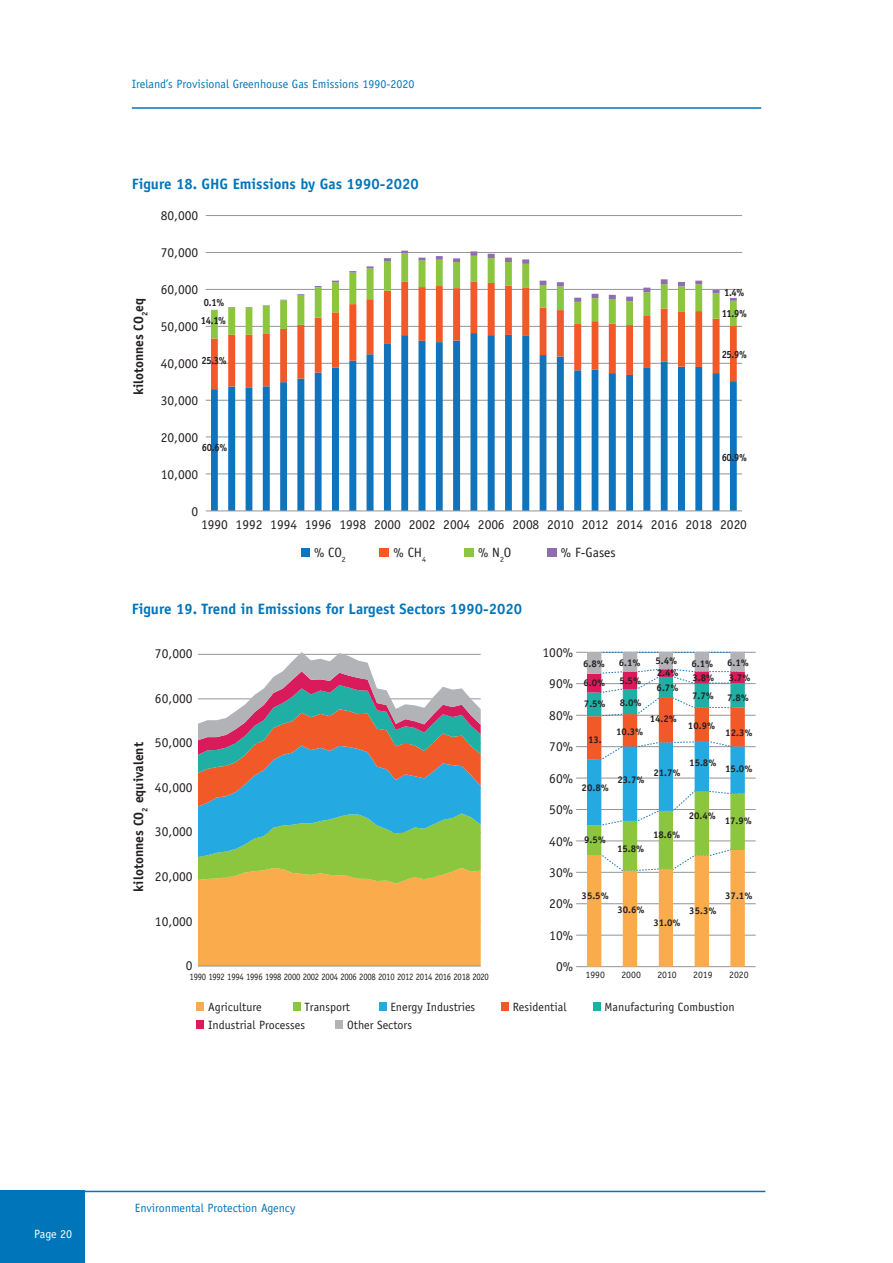
<style>
.page{position:relative;width:893px;height:1263px;background:#fff}
.page>*{position:absolute;margin:0;border:0;box-sizing:border-box;transform-origin:0 0}
.t1{font:700 15px "Officina Sans Std";color:#0075ba}
.t2{font:13.5px "Officina Sans Std";color:#231f20}
.t3{font:700 13.5px "Officina Sans Std";color:#231f20}
.t4{font:12px "Officina Sans Std";color:#231f20}
.t5{font:12px "Officina Sans Std";color:#0075ba}
.t6{font:12px "Officina Sans Std";letter-spacing:-.01em;color:#fff}
.t7{font:700 10.5px "Officina Sans Std";letter-spacing:-.03em;color:#231f20;scale:.9 1}
.t8{font:700 9.75px "Officina Sans Std";color:#231f20}
.t9{font:9.75px "Officina Sans Std";letter-spacing:-.03em;color:#231f20;scale:.89 1}
.t10{font:9.75px "Officina Sans Std";letter-spacing:-.03em;color:#231f20}
</style>
<div class="page">
<hr style="left:132px;top:107px;width:629px;height:2px;background:#0075ba">
<hr style="left:0;top:1191px;width:765px;height:1px;background:#0075ba">
<div style="left:0;top:1191px;width:85px;height:72px;background:#0075ba"></div>
<hr style="left:206px;top:473px;width:536px;height:1px;background:#939598">
<hr style="left:206px;top:437px;width:536px;height:1px;background:#939598">
<hr style="left:206px;top:400px;width:536px;height:1px;background:#939598">
<hr style="left:206px;top:363px;width:536px;height:1px;background:#939598">
<hr style="left:206px;top:326px;width:536px;height:1px;background:#939598">
<hr style="left:206px;top:289px;width:536px;height:1px;background:#939598">
<hr style="left:206px;top:252px;width:536px;height:1px;background:#939598">
<hr style="left:206px;top:215px;width:536px;height:1px;background:#939598">
<svg style="left:211px;top:389px;width:526px;height:121px"></svg>
<svg style="left:211px;top:338px;width:526px;height:51px"></svg>
<svg style="left:211px;top:251px;width:526px;height:87px"></svg>
<hr style="left:206px;top:510px;width:536px;height:1px;background:#939598">
<div style="left:301px;top:548px;width:9px;height:9px;background:#1074bc"></div>
<div style="left:380px;top:548px;width:9px;height:9px;background:#f15929"></div>
<div style="left:464px;top:548px;width:9px;height:9px;background:#8bc63e"></div>
<div style="left:547px;top:548px;width:10px;height:9px;background:#8f6daf"></div>
<hr style="left:576px;top:966px;width:180px;height:1px;background:#939598">
<hr style="left:576px;top:652px;width:180px;height:1px;background:#939598">
<hr style="left:576px;top:935px;width:180px;height:1px;background:#939598">
<hr style="left:576px;top:903px;width:180px;height:1px;background:#939598">
<hr style="left:576px;top:872px;width:180px;height:1px;background:#939598">
<hr style="left:576px;top:840px;width:180px;height:1px;background:#939598">
<hr style="left:576px;top:809px;width:180px;height:1px;background:#939598">
<hr style="left:576px;top:778px;width:180px;height:1px;background:#939598">
<hr style="left:576px;top:746px;width:180px;height:1px;background:#939598">
<hr style="left:576px;top:715px;width:180px;height:1px;background:#939598">
<hr style="left:576px;top:683px;width:180px;height:1px;background:#939598">
<svg style="left:198px;top:652px;width:283px;height:314px;background:#acab83"></svg>
<hr style="left:198px;top:966px;width:283px;height:1px;background:#939598">
<div style="left:335px;top:1020px;width:8px;height:8px;background:#b2b3b7"></div>
<div style="left:197px;top:1020px;width:7px;height:8px;background:#d91a5b"></div>
<div style="left:593px;top:1002px;width:8px;height:8px;background:#1fafa4"></div>
<div style="left:501px;top:1002px;width:8px;height:8px;background:#f15929"></div>
<div style="left:379px;top:1002px;width:8px;height:8px;background:#24aae1"></div>
<div style="left:293px;top:1002px;width:8px;height:8px;background:#8bc63e"></div>
<div style="left:197px;top:1002px;width:7px;height:8px;background:#faab4b"></div>
<svg style="left:587px;top:652px;width:158px;height:315px"></svg>
<p class="t5" style="left:132px;top:77px;width:284px">Ireland’s Provisional Greenhouse Gas Emissions 1990-2020</p>
<p class="t1" style="left:132px;top:175px;width:288px">Figure 18. GHG Emissions by Gas 1990-2020</p>
<p class="t2" style="left:161px;top:208px;width:39px">80,000</p>
<p class="t3" style="left:130px;top:395px;width:99px;rotate:-90deg">kilotonnes CO<sub>2</sub>eq</p>
<p class="t2" style="left:161px;top:245px;width:39px">70,000</p>
<p class="t2" style="left:161px;top:282px;width:39px">60,000</p>
<p class="t7" style="left:204px;top:296px;width:24px">0.1%</p>
<p class="t7" style="left:201px;top:313px;width:30px">14.1%</p>
<p class="t2" style="left:161px;top:319px;width:39px">50,000</p>
<p class="t7" style="left:201px;top:353px;width:30px">25.3%</p>
<p class="t2" style="left:161px;top:356px;width:39px">40,000</p>
<p class="t2" style="left:161px;top:393px;width:39px">30,000</p>
<p class="t2" style="left:161px;top:429px;width:39px">20,000</p>
<p class="t7" style="left:202px;top:441px;width:30px">60.6%</p>
<p class="t2" style="left:161px;top:466px;width:39px">10,000</p>
<p class="t2" style="left:192px;top:503px;width:8px">0</p>
<p class="t7" style="left:724px;top:286px;width:24px">1.4%</p>
<p class="t7" style="left:722px;top:307px;width:30px">11.9%</p>
<p class="t7" style="left:722px;top:348px;width:30px">25.9%</p>
<p class="t7" style="left:722px;top:450px;width:30px">60.9%</p>
<p class="t2" style="left:201px;top:517px;width:547px">1990 1992 1994 1996 1998 2000 2002 2004 2006 2008 2010 2012 2014 2016 2018 2020</p>
<p class="t2" style="left:314px;top:545px;width:33px">% CO<sub>2</sub></p>
<p class="t2" style="left:393px;top:545px;width:34px">% CH<sub>4</sub></p>
<p class="t2" style="left:478px;top:545px;width:35px">% N<sub>2</sub>O</p>
<p class="t2" style="left:561px;top:545px;width:56px">% F-Gases</p>
<p class="t1" style="left:132px;top:600px;width:392px">Figure 19. Trend in Emissions for Largest Sectors 1990-2020</p>
<p class="t2" style="left:155px;top:646px;width:39px">70,000</p>
<p class="t2" style="left:542px;top:644px;width:32px">100%</p>
<p class="t8" style="left:583px;top:657px;width:23px">6.8%</p>
<p class="t8" style="left:619px;top:656px;width:23px">6.1%</p>
<p class="t8" style="left:655px;top:655px;width:23px">5.4%</p>
<p class="t8" style="left:691px;top:657px;width:23px">6.1%</p>
<p class="t8" style="left:727px;top:657px;width:23px">6.1%</p>
<p class="t2" style="left:155px;top:690px;width:39px">60,000</p>
<p class="t2" style="left:549px;top:676px;width:25px">90%</p>
<p class="t8" style="left:583px;top:677px;width:23px">6.0%</p>
<p class="t8" style="left:619px;top:675px;width:23px">5.5%</p>
<p class="t8" style="left:584px;top:698px;width:23px">7.5%</p>
<p class="t8" style="left:620px;top:696px;width:23px">8.0%</p>
<p class="t8" style="left:657px;top:667px;width:23px">2.4%</p>
<p class="t8" style="left:657px;top:682px;width:23px">6.7%</p>
<p class="t8" style="left:692px;top:672px;width:23px">3.8%</p>
<p class="t8" style="left:729px;top:672px;width:23px">3.7%</p>
<p class="t8" style="left:692px;top:690px;width:23px">7.7%</p>
<p class="t8" style="left:727px;top:692px;width:23px">7.8%</p>
<p class="t2" style="left:155px;top:735px;width:39px">50,000</p>
<p class="t3" style="left:130px;top:892px;width:151px;rotate:-90deg">kilotonnes CO<sub>2</sub> equivalent</p>
<p class="t2" style="left:155px;top:779px;width:39px">40,000</p>
<p class="t2" style="left:155px;top:824px;width:39px">30,000</p>
<p class="t2" style="left:155px;top:868px;width:39px">20,000</p>
<p class="t2" style="left:549px;top:707px;width:25px">80%</p>
<p class="t2" style="left:549px;top:739px;width:25px">70%</p>
<p class="t2" style="left:549px;top:770px;width:25px">60%</p>
<p class="t2" style="left:549px;top:802px;width:25px">50%</p>
<p class="t2" style="left:549px;top:833px;width:25px">40%</p>
<p class="t2" style="left:549px;top:864px;width:25px">30%</p>
<p class="t2" style="left:549px;top:896px;width:25px">20%</p>
<p class="t8" style="left:588px;top:733px;width:15px">13.</p>
<p class="t8" style="left:650px;top:713px;width:29px">14.2%</p>
<p class="t8" style="left:616px;top:726px;width:29px">10.3%</p>
<p class="t8" style="left:582px;top:782px;width:29px">20.8%</p>
<p class="t8" style="left:617px;top:773px;width:29px">23.7%</p>
<p class="t8" style="left:653px;top:766px;width:29px">21.7%</p>
<p class="t8" style="left:584px;top:834px;width:23px">9.5%</p>
<p class="t8" style="left:617px;top:843px;width:29px">15.8%</p>
<p class="t8" style="left:653px;top:828px;width:29px">18.6%</p>
<p class="t8" style="left:688px;top:719px;width:29px">10.9%</p>
<p class="t8" style="left:689px;top:756px;width:29px">15.8%</p>
<p class="t8" style="left:689px;top:810px;width:29px">20.4%</p>
<p class="t8" style="left:725px;top:727px;width:29px">12.3%</p>
<p class="t8" style="left:725px;top:763px;width:29px">15.0%</p>
<p class="t8" style="left:725px;top:815px;width:29px">17.9%</p>
<p class="t8" style="left:582px;top:889px;width:29px">35.5%</p>
<p class="t8" style="left:617px;top:904px;width:29px">30.6%</p>
<p class="t8" style="left:689px;top:905px;width:29px">35.3%</p>
<p class="t8" style="left:725px;top:889px;width:29px">37.1%</p>
<p class="t2" style="left:155px;top:913px;width:39px">10,000</p>
<p class="t8" style="left:653px;top:917px;width:29px">31.0%</p>
<p class="t2" style="left:549px;top:927px;width:25px">10%</p>
<p class="t2" style="left:186px;top:958px;width:8px">0</p>
<p class="t9" style="left:190px;top:971px;width:338px">1990 1992 1994 1996 1998 2000 2002 2004 2006 2008 2010 2012 2014 2016 2018 2020</p>
<p class="t2" style="left:556px;top:959px;width:18px">0%</p>
<p class="t10" style="left:585px;top:969px;width:21px">1990</p>
<p class="t10" style="left:621px;top:969px;width:21px">2000</p>
<p class="t10" style="left:657px;top:969px;width:21px">2010</p>
<p class="t10" style="left:693px;top:969px;width:21px">2019</p>
<p class="t10" style="left:729px;top:969px;width:21px">2020</p>
<p class="t4" style="left:208px;top:1000px;width:55px">Agriculture</p>
<p class="t4" style="left:305px;top:1000px;width:47px">Transport</p>
<p class="t4" style="left:390px;top:1000px;width:86px">Energy Industries</p>
<p class="t4" style="left:513px;top:1000px;width:55px">Residential</p>
<p class="t4" style="left:605px;top:1000px;width:132px">Manufacturing Combustion</p>
<p class="t4" style="left:208px;top:1018px;width:98px">Industrial Processes</p>
<p class="t4" style="left:347px;top:1018px;width:66px">Other Sectors</p>
<p class="t6" style="left:34px;top:1226px;width:40px">Page 20</p>
<p class="t5" style="left:135px;top:1201px;width:162px">Environmental Protection Agency</p>
</div>
